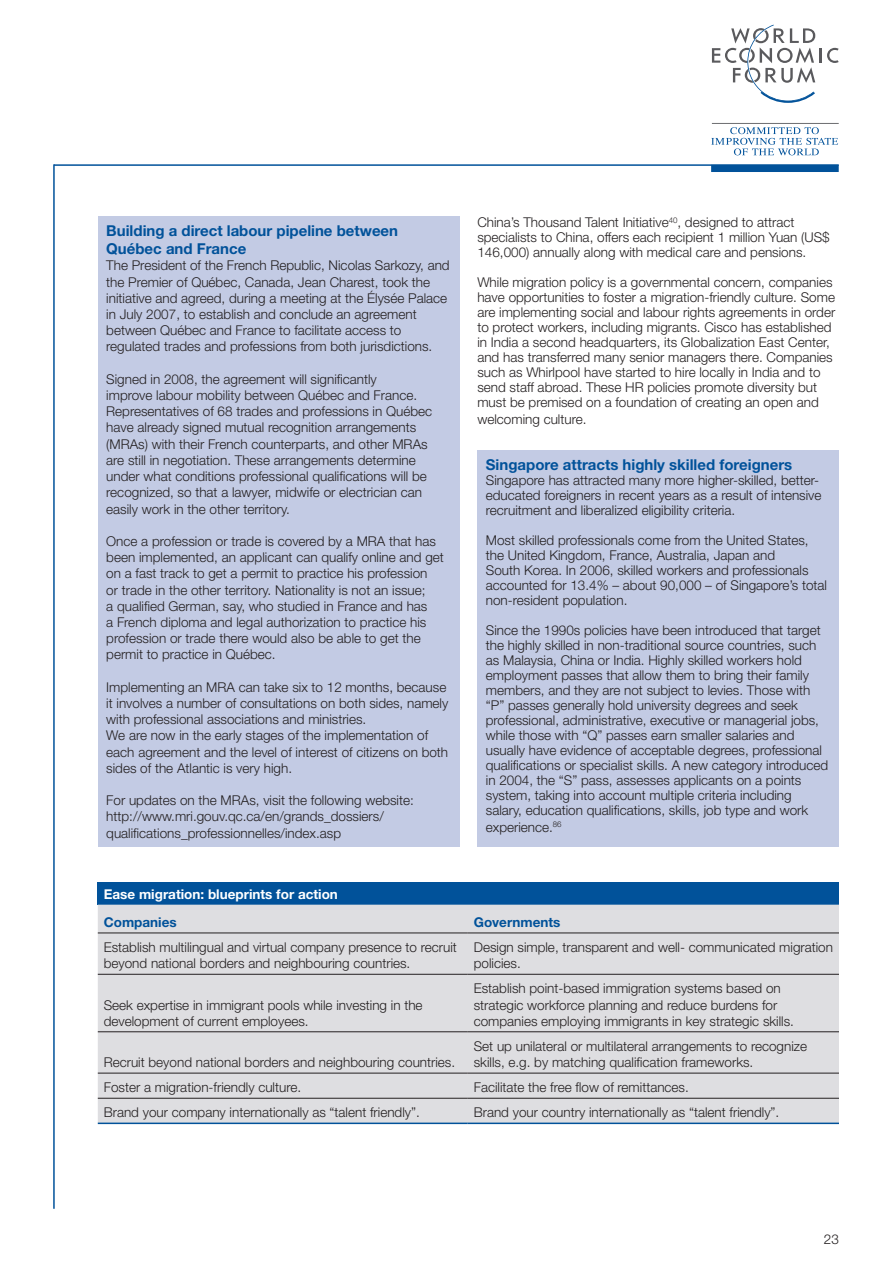
<style>
.page{position:relative;width:893px;height:1263px;background:#fff}
.page>*{position:absolute;margin:0;border:0;box-sizing:border-box;transform-origin:0 0}
.t1{font:700 15px/18px "Helvetica Neue";color:#01529a}
.t2{font:300 13.5px/16.2px "Helvetica Neue";color:#231f20}
.t3{font:700 13.5px "Helvetica Neue";color:#fff}
.t4{font:700 13.5px "Helvetica Neue";color:#01529a}
</style>
<div class="page">
<hr style="left:712px;top:123px;width:127px;height:1px;background:#6c6d70">
<svg style="left:711px;top:127px;width:127px;height:28px"></svg>
<hr style="left:819px;top:48px;width:3px;height:15px;background:#5a5a5d">
<svg style="left:827px;top:48px;width:12px;height:15px"></svg>
<svg style="left:712px;top:25px;width:103px;height:78px"></svg>
<hr style="left:54px;top:164px;width:785px;height:2px;background:#01529a">
<div style="left:711px;top:165px;width:128px;height:7px;background:#01529a"></div>
<hr style="left:53px;top:164px;width:2px;height:1045px;background:#01529a">
<div style="left:98px;top:216px;width:361px;height:630px;background:#c3cbe4"></div>
<div style="left:477px;top:450px;width:362px;height:396px;background:#c3cbe4"></div>
<div style="left:98px;top:882px;width:741px;height:23px;background:#01529a"></div>
<div style="left:98px;top:905px;width:741px;height:217px;background:#dedee1"></div>
<hr style="left:98px;top:933px;width:370px;height:1px;background:#231f20">
<hr style="left:468px;top:933px;width:371px;height:1px;background:#231f20">
<hr style="left:98px;top:974px;width:370px;height:1px;background:#231f20">
<hr style="left:468px;top:974px;width:371px;height:1px;background:#231f20">
<hr style="left:98px;top:1031px;width:370px;height:1px;background:#231f20">
<hr style="left:468px;top:1031px;width:371px;height:1px;background:#231f20">
<hr style="left:98px;top:1073px;width:370px;height:1px;background:#231f20">
<hr style="left:468px;top:1073px;width:371px;height:1px;background:#231f20">
<hr style="left:98px;top:1098px;width:370px;height:1px;background:#231f20">
<hr style="left:468px;top:1098px;width:371px;height:1px;background:#231f20">
<hr style="left:98px;top:1122px;width:370px;height:2px;background:#01529a">
<hr style="left:468px;top:1122px;width:371px;height:2px;background:#01529a">
<p class="t1" style="left:106px;top:222px;width:293px">Building a direct labour pipeline between<br>Québec and France</p>
<p class="t2" style="left:106px;top:257px;width:345px">The President of the French Republic, Nicolas Sarkozy, and the Premier of Québec, Canada, Jean Charest, took the initiative and agreed, during a meeting at the élysée Palace in July 2007, to establish and conclude an agreement between Québec and France to facilitate access to regulated trades and professions from both jurisdictions.</p>
<p class="t2" style="left:106px;top:371px;width:327px">Signed in 2008, the agreement will significantly<br>improve labour mobility between Québec and France.<br>Representatives of 68 trades and professions in Québec have already signed mutual recognition arrangements (MRAs) with their French counterparts, and other MRAs are still in negotiation. These arrangements determine under what conditions professional qualifications will be recognized, so that a lawyer, midwife or electrician can easily work in the other territory.</p>
<p class="t2" style="left:106px;top:533px;width:339px">Once a profession or trade is covered by a MRA that has been implemented, an applicant can qualify online and get on a fast track to get a permit to practice his profession<br>or trade in the other territory. Nationality is not an issue;<br>a qualified German, say, who studied in France and has<br>a French diploma and legal authorization to practice his profession or trade there would also be able to get the permit to practice in Québec.</p>
<p class="t2" style="left:106px;top:678px;width:344px">Implementing an MRA can take six to 12 months, because it involves a number of consultations on both sides, namely with professional associations and ministries.<br>We are now in the early stages of the implementation of each agreement and the level of interest of citizens on both sides of the Atlantic is very high.</p>
<p class="t2" style="left:106px;top:792px;width:309px">For updates on the MRAs, visit the following website: http://www.mri.gouv.qc.ca/en/grands_dossiers/ qualifications_professionnelles/index.asp</p>
<p class="t2" style="left:477px;top:215px;width:354px;line-height:15px">China’s Thousand Talent Initiative<sup>40</sup>, designed to attract specialists to China, offers each recipient 1 million Yuan (US$<br>146,000) annually along with medical care and pensions.</p>
<p class="t2" style="left:477px;top:275px;width:359px;line-height:15.1px">While migration policy is a governmental concern, companies have opportunities to foster a migration-friendly culture. Some are implementing social and labour rights agreements in order to protect workers, including migrants. Cisco has established in India a second headquarters, its Globalization East Center, and has transferred many senior managers there. Companies such as Whirlpool have started to hire locally in India and to send staff abroad. These HR policies promote diversity but must be premised on a foundation of creating an open and welcoming culture.</p>
<p class="t1" style="left:486px;top:456px;width:308px">Singapore attracts highly skilled foreigners</p>
<p class="t2" style="left:486px;top:473px;width:337px;line-height:15px">Singapore has attracted many more higher-skilled, better&shy;educated foreigners in recent years as a result of intensive recruitment and liberalized eligibility criteria.</p>
<p class="t2" style="left:486px;top:533px;width:343px;line-height:15px">Most skilled professionals come from the United States, the United Kingdom, France, Australia, Japan and<br>South Korea. In 2006, skilled workers and professionals accounted for 13.4% – about 90,000 – of Singapore’s total non-resident population.</p>
<p class="t2" style="left:486px;top:623px;width:344px;line-height:15.1px">Since the 1990s policies have been introduced that target the highly skilled in non-traditional source countries, such as Malaysia, China or India. Highly skilled workers hold employment passes that allow them to bring their family members, and they are not subject to levies. Those with “P” passes generally hold university degrees and seek professional, administrative, executive or managerial jobs, while those with “Q” passes earn smaller salaries and usually have evidence of acceptable degrees, professional qualifications or specialist skills. A new category introduced in 2004, the “S” pass, assesses applicants on a points system, taking into account multiple criteria including salary, education qualifications, skills, job type and work experience.<sup>86</sup></p>
<p class="t3" style="left:104px;top:885px;width:236px">Ease migration: blueprints for action</p>
<p class="t4" style="left:104px;top:914px;width:74px">Companies</p>
<p class="t4" style="left:474px;top:914px;width:88px">Governments</p>
<p class="t2" style="left:104px;top:939px;width:355px">Establish multilingual and virtual company presence to recruit beyond national borders and neighbouring countries.</p>
<p class="t2" style="left:474px;top:939px;width:361px">Design simple, transparent and well- communicated migration policies.</p>
<p class="t2" style="left:104px;top:996px;width:320px">Seek expertise in immigrant pools while investing in the development of current employees.</p>
<p class="t2" style="left:474px;top:980px;width:322px">Establish point-based immigration systems based on strategic workforce planning and reduce burdens for companies employing immigrants in key strategic skills.</p>
<p class="t2" style="left:104px;top:1054px;width:353px">Recruit beyond national borders and neighbouring countries.</p>
<p class="t2" style="left:474px;top:1038px;width:335px">Set up unilateral or multilateral arrangements to recognize skills, e.g. by matching qualification frameworks.</p>
<p class="t2" style="left:104px;top:1079px;width:199px">Foster a migration-friendly culture.</p>
<p class="t2" style="left:474px;top:1079px;width:217px">Facilitate the free flow of remittances.</p>
<p class="t2" style="left:104px;top:1104px;width:318px">Brand your company internationally as “talent friendly”.</p>
<p class="t2" style="left:474px;top:1104px;width:307px">Brand your country internationally as “talent friendly”.</p>
<p class="t2" style="left:824px;top:1230px;width:17px">23</p>
</div>
